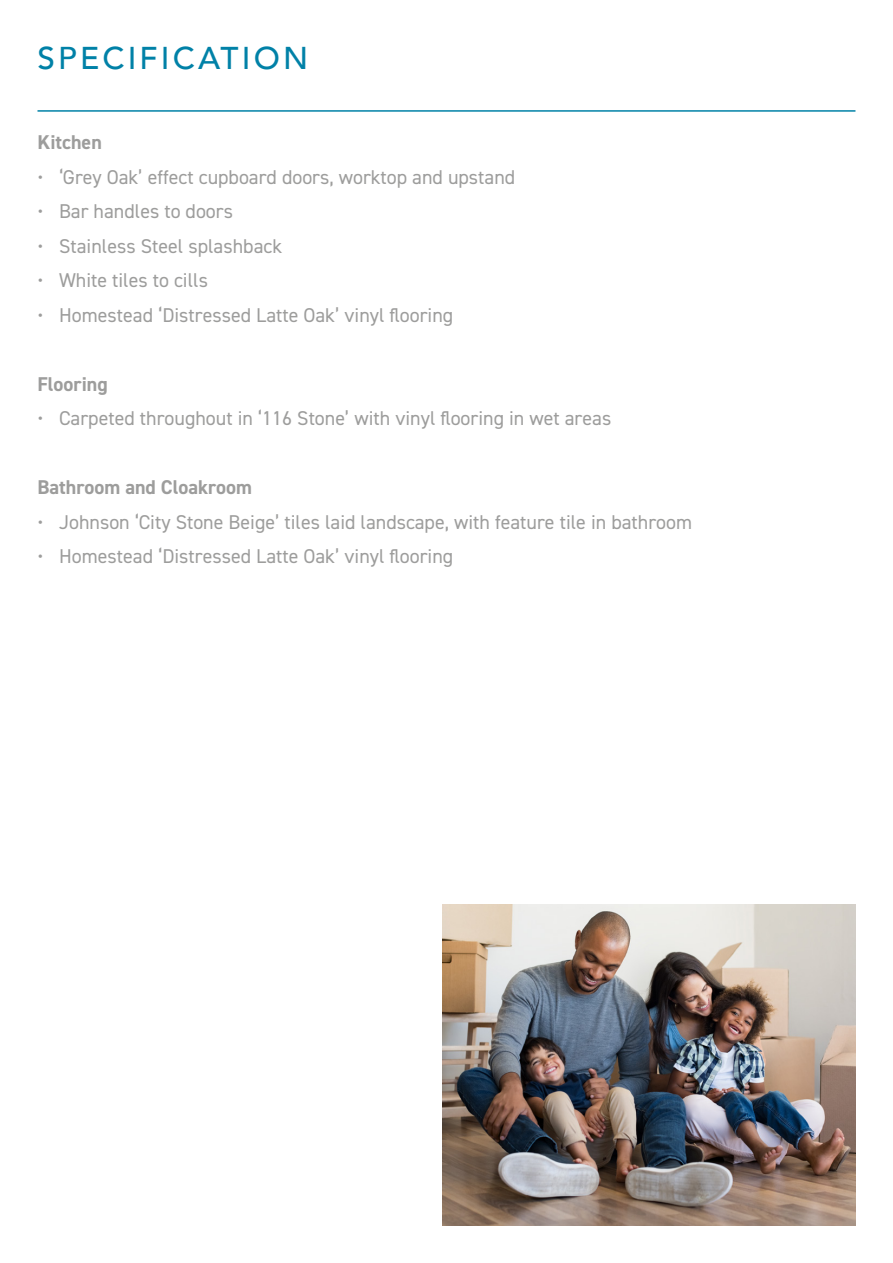
<style>
.page{position:relative;width:893px;height:1263px;background:#fff}
.page>*{position:absolute;margin:0;border:0;box-sizing:border-box;transform-origin:0 0}
.t1{font:500 31.5px "Avenir";letter-spacing:.1em;color:#0081a7}
.t2{font:19.95px "DIN2014";color:#9d9d9c}
.t3{font:700 19.95px "DIN2014";color:#9d9d9c}
</style>
<div class="page">
<hr style="left:37px;top:110px;width:818px;height:2px;background:#0081a7">
<img style="left:443px;top:905px;width:412px;height:320px">
<h1 class="t1" style="left:37px;top:31px;width:272px">SPECIFICATION</h1>
<p class="t3" style="left:37px;top:129px;width:66px">Kitchen</p>
<p class="t2" style="left:37px;top:164px;width:479px">• ‘Grey Oak’ effect cupboard doors, worktop and upstand</p>
<p class="t2" style="left:37px;top:199px;width:197px">• Bar handles to doors</p>
<p class="t2" style="left:37px;top:233px;width:246px">• Stainless Steel splashback</p>
<p class="t2" style="left:37px;top:268px;width:172px">• White tiles to cills</p>
<p class="t2" style="left:37px;top:302px;width:417px">• Homestead ‘Distressed Latte Oak’ vinyl flooring</p>
<p class="t3" style="left:37px;top:370px;width:72px">Flooring</p>
<p class="t2" style="left:37px;top:406px;width:575px">• Carpeted throughout in ‘116 Stone’ with vinyl flooring in wet areas</p>
<p class="t3" style="left:37px;top:474px;width:216px">Bathroom and Cloakroom</p>
<p class="t2" style="left:37px;top:509px;width:656px">• Johnson ‘City Stone Beige’ tiles laid landscape, with feature tile in bathroom</p>
<p class="t2" style="left:37px;top:544px;width:417px">• Homestead ‘Distressed Latte Oak’ vinyl flooring</p>
</div>
